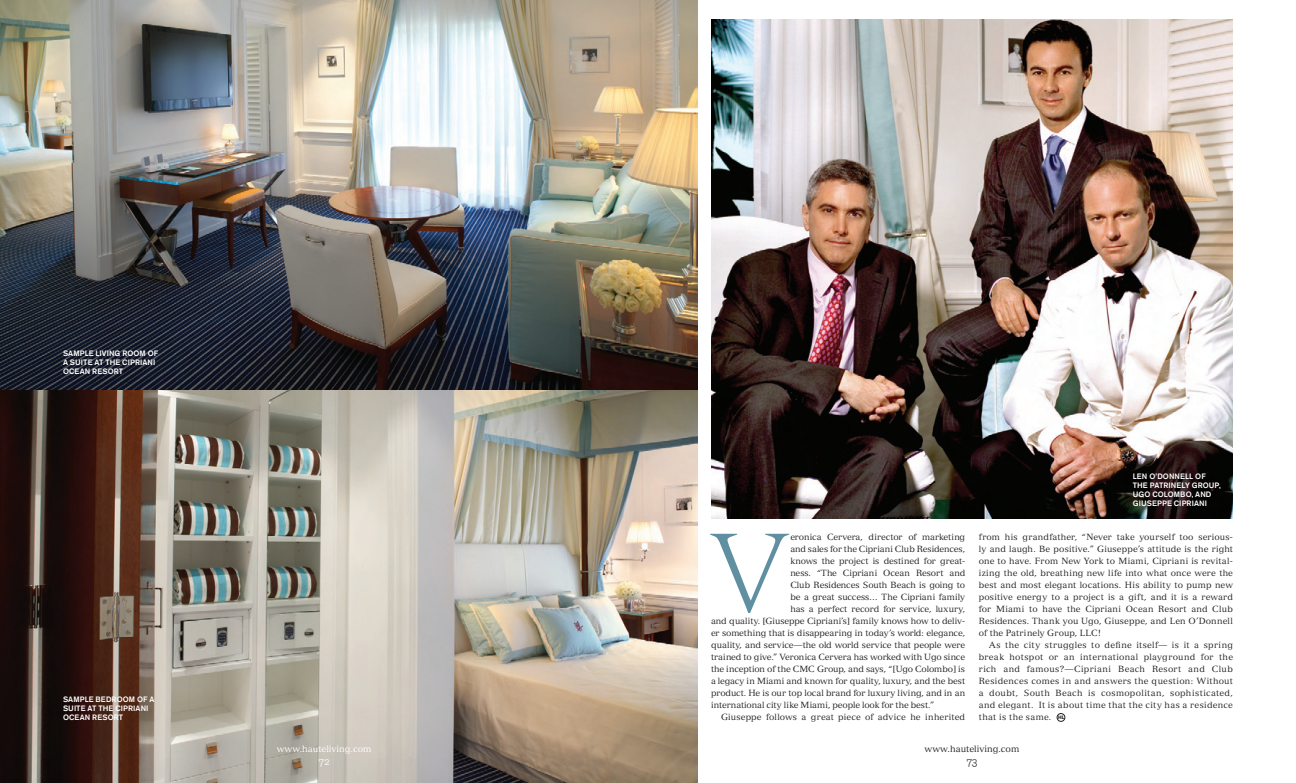
<style>
.page{position:relative;width:1296px;height:783px;background:#fff}
.page>*{position:absolute;margin:0;border:0;box-sizing:border-box;transform-origin:0 0}
.t1{font:300 109.9px "Versailles";color:#608fa2}
.t2{font:11px "Akzidenz Grotesk BE Light Os F";color:#231f20}
.t3{font:11px "Akzidenz Grotesk BE Light Os F";color:#fff}
.t4{font:9px "Versailles";color:#231f20}
.t5{font:9px "Versailles";color:#fff}
.t6{font:8.8px "Versailles";letter-spacing:.015em;color:#231f20}
.t7{font:8.8px "Versailles";letter-spacing:-.01em;color:#231f20}
.t8{font:8.8px "Versailles";letter-spacing:.035em;color:#231f20}
.t9{font:8.8px "Versailles";letter-spacing:-.005em;color:#231f20}
.t10{font:8.8px "Versailles";letter-spacing:-.02em;color:#231f20}
.t11{font:8.8px "Versailles";letter-spacing:.04em;color:#231f20}
.t12{font:8.8px "Versailles";letter-spacing:-.015em;color:#231f20}
.t13{font:500 7.8px/9px "Akzidenz Grotesk BE";letter-spacing:.015em;color:#fff}
.t14{font:700 4.9px "Akzidenz Grotesk BE";color:#231f20}
</style>
<div class="page">
<img style="left:711px;top:19px;width:522px;height:499px">
<div style="left:1057px;top:713px;width:8px;height:9px;border:1px solid #231f20;border-radius:50%"></div>
<img style="left:0;top:0;width:698px;height:391px">
<img style="left:0;top:391px;width:698px;height:392px">
<p class="t13" style="left:63px;top:348px;width:97px">SAMPLE LIVING ROOM OF<br>A SUITE AT THE CIPRIANI<br>OCEAN RESORT</p>
<p class="t13" style="left:63px;top:695px;width:93px">SAMPLE BEDROOM OF A<br>SUITE AT THE CIPRIANI<br>OCEAN RESORT</p>
<p class="t5" style="left:277px;top:744px;width:96px">www.hauteliving.com</p>
<p class="t3" style="left:319px;top:755px;width:13px">72</p>
<p class="t1" style="left:711px;top:508px;width:79px">V</p>
<p class="t7" style="left:790px;top:532px;width:176px">eronica Cervera, director of marketing</p>
<p class="t7" style="left:790px;top:544px;width:176px">and sales for the Cipriani Club Residences,</p>
<p class="t7" style="left:790px;top:556px;width:176px">knows the project is destined for great-</p>
<p class="t7" style="left:790px;top:568px;width:176px">ness. “The Cipriani Ocean Resort and</p>
<p class="t12" style="left:790px;top:580px;width:176px">Club Residences South Beach is going to</p>
<p class="t9" style="left:790px;top:592px;width:176px">be a great success… The Cipriani family</p>
<p class="t9" style="left:790px;top:604px;width:176px">has a perfect record for service, luxury,</p>
<p class="t7" style="left:711px;top:616px;width:256px">and quality. [Giuseppe Cipriani’s] family knows how to deliv-</p>
<p class="t7" style="left:711px;top:628px;width:256px">er something that is disappearing in today’s world: elegance,</p>
<p class="t7" style="left:711px;top:640px;width:256px">quality, and service—the old world service that people were</p>
<p class="t7" style="left:711px;top:652px;width:256px">trained to give.” Veronica Cervera has worked with Ugo since</p>
<p class="t10" style="left:711px;top:664px;width:256px">the inception of the CMC Group, and says, “[Ugo Colombo] is</p>
<p class="t6" style="left:711px;top:676px;width:256px">a legacy in Miami and known for quality, luxury, and the best</p>
<p class="t7" style="left:711px;top:688px;width:256px">product. He is our top local brand for luxury living, and in an</p>
<p class="t7" style="left:711px;top:700px;width:225px">international city like Miami, people look for the best.”</p>
<p class="t6" style="left:721px;top:712px;width:246px">Giuseppe follows a great piece of advice he inherited</p>
<p class="t13" style="left:1133px;top:472px;width:89px">LEN O’DONNELL OF<br>THE PATRINELY GROUP,<br>UGO COLOMBO, AND<br>GIUSEPPE CIPRIANI</p>
<p class="t6" style="left:979px;top:532px;width:256px">from his grandfather, “Never take yourself too serious-</p>
<p class="t6" style="left:979px;top:544px;width:256px">ly and laugh. Be positive.” Giuseppe’s attitude is the right</p>
<p class="t6" style="left:979px;top:556px;width:256px">one to have. From New York to Miami, Cipriani is revital-</p>
<p class="t6" style="left:979px;top:568px;width:256px">izing the old, breathing new life into what once were the</p>
<p class="t6" style="left:979px;top:580px;width:256px">best and most elegant locations. His ability to pump new</p>
<p class="t6" style="left:979px;top:592px;width:256px">positive energy to a project is a gift, and it is a reward</p>
<p class="t6" style="left:979px;top:604px;width:256px">for Miami to have the Cipriani Ocean Resort and Club</p>
<p class="t6" style="left:979px;top:616px;width:256px">Residences. Thank you Ugo, Giuseppe, and Len O’Donnell</p>
<p class="t6" style="left:979px;top:628px;width:124px">of the Patrinely Group, LLC!</p>
<p class="t11" style="left:989px;top:640px;width:246px">As the city struggles to define itself— is it a spring</p>
<p class="t6" style="left:979px;top:652px;width:256px">break hotspot or an international playground for the</p>
<p class="t6" style="left:979px;top:664px;width:256px">rich and famous?—Cipriani Beach Resort and Club</p>
<p class="t8" style="left:979px;top:676px;width:256px">Residences comes in and answers the question: Without</p>
<p class="t8" style="left:979px;top:688px;width:256px">a doubt, South Beach is cosmopolitan, sophisticated,</p>
<p class="t8" style="left:979px;top:700px;width:256px">and elegant. It is about time that the city has a residence</p>
<p class="t6" style="left:979px;top:712px;width:74px">that is the same.</p>
<p class="t14" style="left:1058px;top:715px;width:8px">HL</p>
<p class="t4" style="left:925px;top:744px;width:96px">www.hauteliving.com</p>
<p class="t2" style="left:966px;top:755px;width:13px">73</p>
</div>
